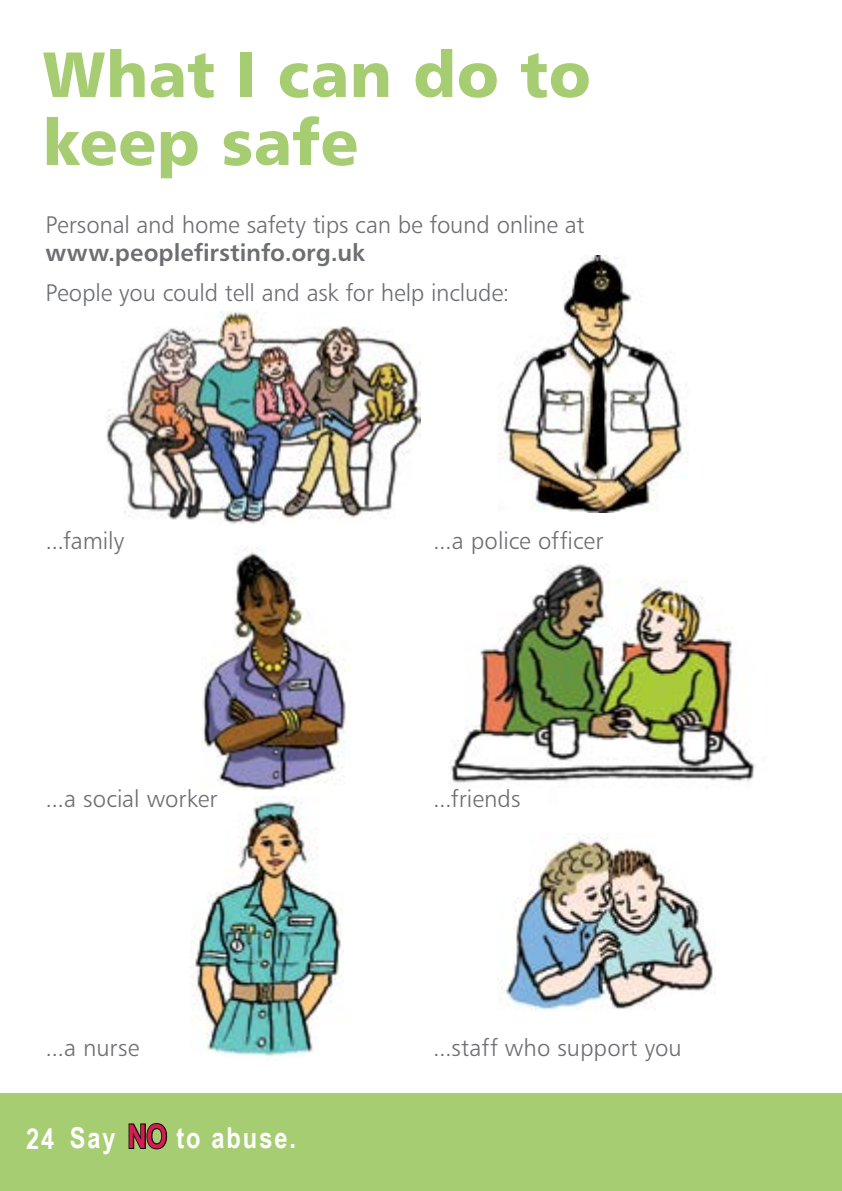
<style>
.page{position:relative;width:842px;height:1191px;background:#fff}
.page>*{position:absolute;margin:0;border:0;box-sizing:border-box;transform-origin:0 0}
.t1{font:64px/68px "Humanist 777 BT Black B";color:#a7cd72}
.t2{font:700 28.8px "Arial Narrow";letter-spacing:.07em;color:#fff}
.t3{font:24px "Humanist 777 BT Light B";letter-spacing:-.005em;color:#6d6e71}
.t4{font:24px "Humanist 777 BT Bold B";color:#6d6e71}
.s1{font-size:32.8px;color:#d61c56}
</style>
<div class="page">
<div style="left:0;top:1093px;width:842px;height:98px;background:#a7cd72"></div>
<svg style="left:128px;top:1123px;width:40px;height:27px"></svg>
<img style="left:497px;top:835px;width:219px;height:176px">
<img style="left:499px;top:255px;width:190px;height:258px">
<img style="left:191px;top:796px;width:153px;height:261px">
<img style="left:107px;top:312px;width:313px;height:213px">
<img style="left:449px;top:564px;width:307px;height:220px">
<img style="left:202px;top:547px;width:144px;height:243px">
<h1 class="t1" style="left:43px;top:39px;width:550px">What I can do to keep safe</h1>
<p class="t3" style="left:45px;top:210px;width:541px">Personal and home safety tips can be found online at</p>
<p class="t4" style="left:45px;top:238px;width:321px">www.peoplefirstinfo.org.uk</p>
<p class="t3" style="left:45px;top:277px;width:465px">People you could tell and ask for help include:</p>
<p class="t3" style="left:45px;top:525px;width:80px">...family</p>
<p class="t3" style="left:433px;top:525px;width:172px">...a police officer</p>
<p class="t3" style="left:45px;top:783px;width:174px">...a social worker</p>
<p class="t3" style="left:433px;top:783px;width:89px">...friends</p>
<p class="t3" style="left:45px;top:1033px;width:95px">...a nurse</p>
<p class="t3" style="left:433px;top:1032px;width:250px">...staff who support you</p>
<p class="t2" style="left:26px;top:1116px;width:271px">24 Say <span class="s1">NO</span> to abuse.</p>
</div>
